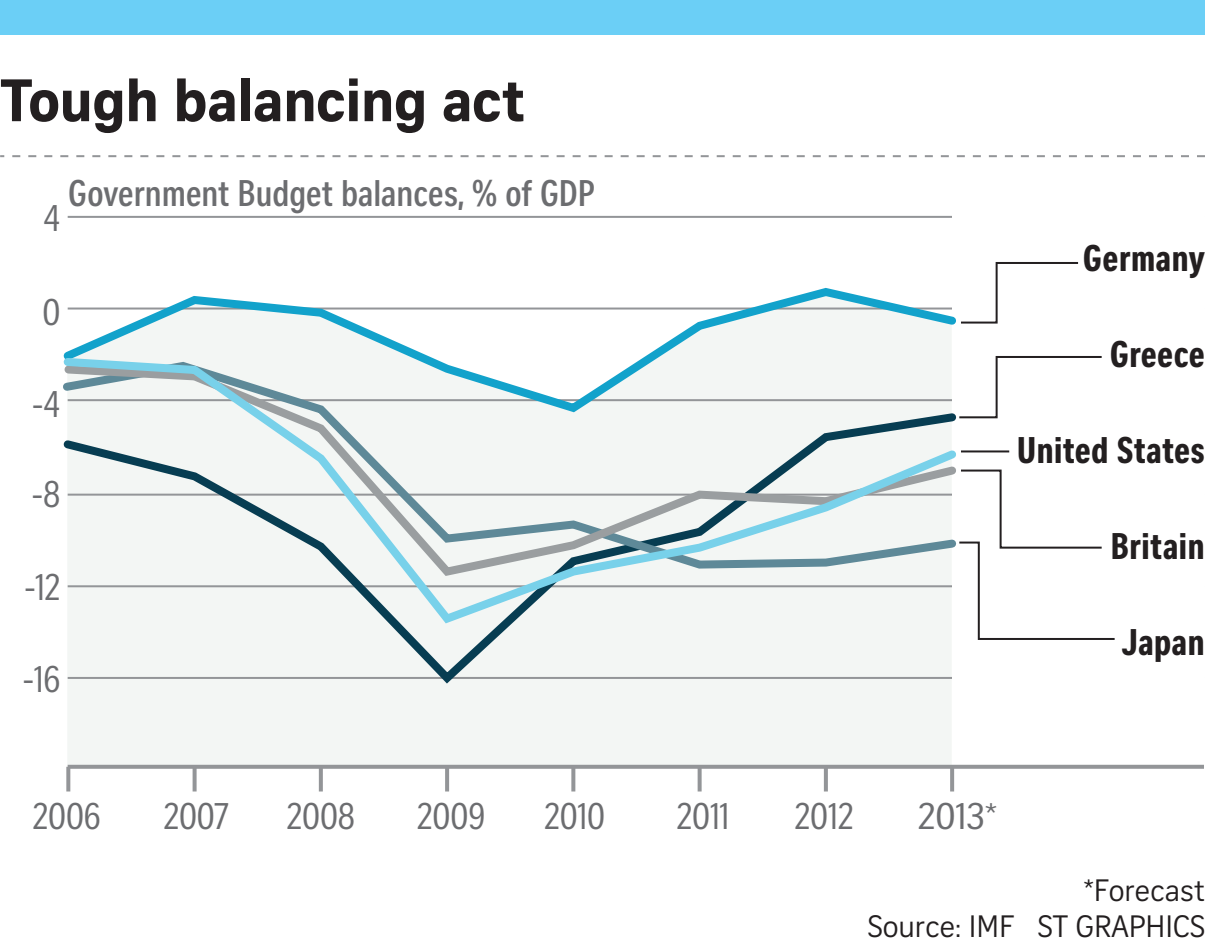
<style>
.page{position:relative;width:1205px;height:944px;background:#fff}
.page>*{position:absolute;margin:0;border:0;box-sizing:border-box;transform-origin:0 0}
.t1{font:700 58px "Curator Serp Text";letter-spacing:-.01em;color:#231f20}
.t2{font:36px "Curator Head Cond ST Regular";color:#6c6d70}
.t3{font:36px "Curator Head Cond ST Bold";color:#231f20}
.t4{font:700 36px "Curator Head Cond ST Semi";color:#6c6d70}
.t5{font:36px "Curator Head Cond ST Regular";color:#6c6d70;scale:1.12 1}
.t6{font:30px "Curator Serp Text";color:#231f20}
</style>
<div class="page">
<div style="left:67px;top:688px;width:884px;height:78px;background:#f3f6f4"></div>
<hr style="left:68px;top:216px;width:1135px;height:2px;background:#939598">
<div style="left:952px;top:188px;width:251px;height:578px;background:#fff"></div>
<svg style="left:68px;top:764px;width:1135px;height:4px;background:#a6a8aa"></svg>
<div style="left:0;top:0;width:1204px;height:34px;background:#6bcff6"></div>
<svg style="left:0;top:155px;width:1204px;height:2px"></svg>
<svg style="left:66px;top:766px;width:4px;height:25px"></svg>
<svg style="left:319px;top:766px;width:4px;height:25px"></svg>
<svg style="left:192px;top:766px;width:4px;height:25px"></svg>
<hr style="left:445px;top:766px;width:4px;height:25px;background:#939598">
<svg style="left:571px;top:766px;width:4px;height:25px"></svg>
<svg style="left:697px;top:766px;width:4px;height:25px"></svg>
<svg style="left:823px;top:766px;width:4px;height:25px"></svg>
<svg style="left:950px;top:766px;width:4px;height:25px"></svg>
<svg style="left:65px;top:287px;width:891px;height:66px"></svg>
<div style="left:67px;top:628px;width:885px;height:60px;background:#f3f6f4"></div>
<svg style="left:63px;top:353px;width:899px;height:275px"></svg>
<svg style="left:961px;top:262px;width:118px;height:62px"></svg>
<svg style="left:957px;top:355px;width:145px;height:64px"></svg>
<hr style="left:960px;top:450px;width:49px;height:2px;background:#231f20">
<svg style="left:957px;top:468px;width:158px;height:172px"></svg>
<h1 class="t1" style="left:0;top:65px;width:526px">Tough balancing act</h1>
<p class="t2" style="left:44px;top:199px;width:18px">4</p>
<p class="t4" style="left:68px;top:173px;width:528px">Government Budget balances, % of GDP</p>
<p class="t2" style="left:42px;top:293px;width:19px">0</p>
<p class="t2" style="left:32px;top:385px;width:30px">-4</p>
<p class="t2" style="left:32px;top:475px;width:30px">-8</p>
<p class="t2" style="left:24px;top:567px;width:37px">-12</p>
<p class="t2" style="left:23px;top:659px;width:39px">-16</p>
<p class="t3" style="left:1082px;top:238px;width:123px">Germany</p>
<p class="t3" style="left:1109px;top:334px;width:96px">Greece</p>
<p class="t3" style="left:1016px;top:430px;width:190px">United States</p>
<p class="t3" style="left:1110px;top:526px;width:96px">Britain</p>
<p class="t3" style="left:1121px;top:622px;width:85px">Japan</p>
<p class="t2" style="left:33px;top:796px;width:70px">2006</p>
<p class="t2" style="left:164px;top:796px;width:67px">2007</p>
<p class="t2" style="left:287px;top:796px;width:70px">2008</p>
<p class="t2" style="left:417px;top:796px;width:70px">2009</p>
<p class="t2" style="left:544px;top:796px;width:62px">2010</p>
<p class="t2" style="left:677px;top:796px;width:54px">2011</p>
<p class="t2" style="left:795px;top:796px;width:60px">2012</p>
<p class="t5" style="left:918px;top:796px;width:71px">2013*</p>
<p class="t6" style="left:1083px;top:872px;width:123px">*Forecast</p>
<p class="t6" style="left:867px;top:908px;width:339px">Source: IMF ST GRAPHICS</p>
</div>
